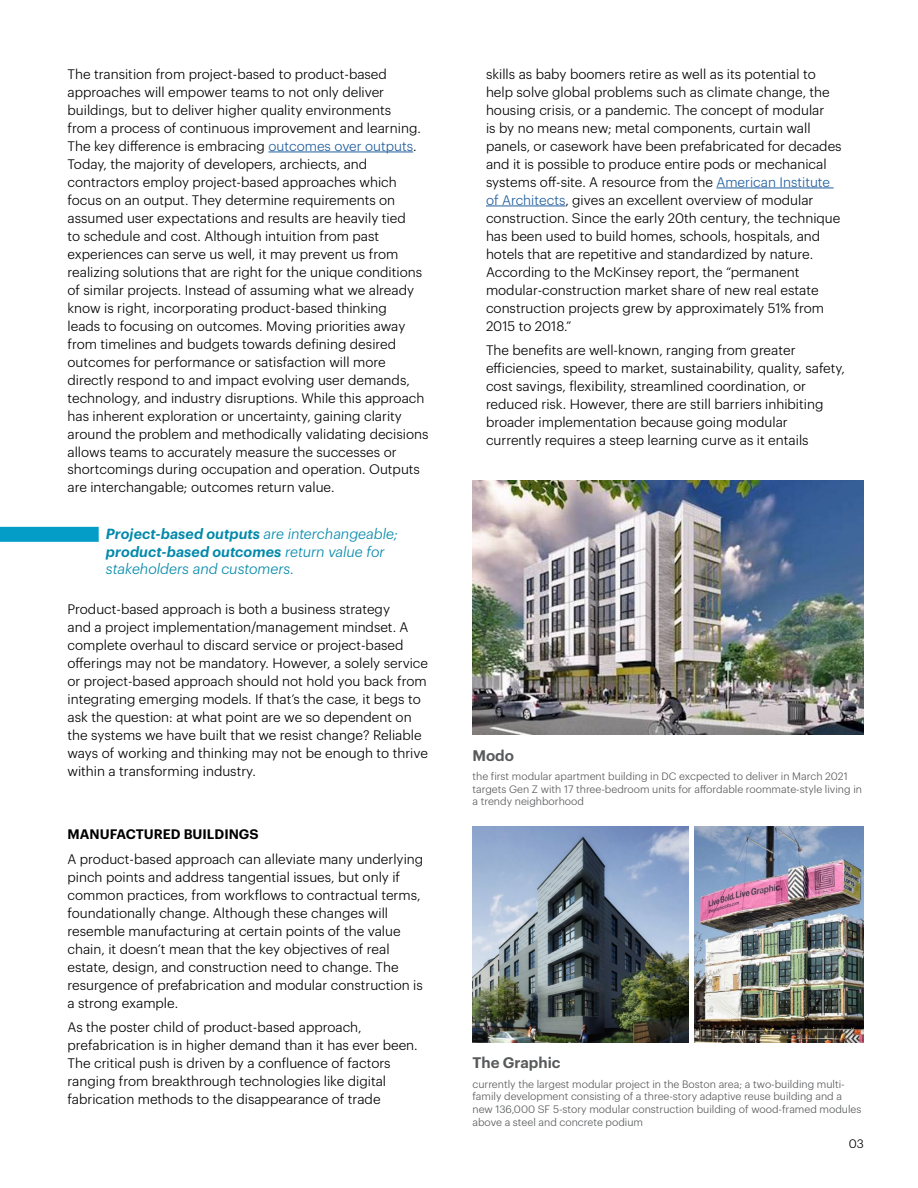
<style>
.page{position:relative;width:918px;height:1188px;background:#fff}
.page>*{position:absolute;margin:0;border:0;box-sizing:border-box;transform-origin:0 0}
.t1{font:600 15px "HKS Sans";color:#58595b}
.t2{font:italic 300 14.4px/17.2px "HKS Sans";color:#0389ab}
.t3{font:300 13.5px/18px "HKS Sans";color:#000}
.t4{font:600 13.5px "HKS Sans";color:#000}
.t5{font:300 12px "HKS Sans";color:#000}
.t6{font:300 10.5px/12.6px "HKS Sans";color:#58595b}
.s1{color:#215e9e}
.s2{font-weight:600}
</style>
<div class="page">
<hr style="left:268px;top:152px;width:145px;height:1px;background:#215e9e">
<hr style="left:716px;top:188px;width:118px;height:1px;background:#215e9e">
<hr style="left:486px;top:206px;width:79px;height:1px;background:#215e9e">
<div style="left:0;top:527px;width:99px;height:15px;background:#049dc7"></div>
<img style="left:472px;top:481px;width:392px;height:253px">
<img style="left:472px;top:827px;width:216px;height:216px">
<img style="left:695px;top:827px;width:169px;height:216px">
<p class="t3" style="left:68px;top:64px;width:362px">The transition from project-based to product-based approaches will empower teams to not only deliver buildings, but to deliver higher quality environments<br>from a process of continuous improvement and learning.<br>The key difference is embracing <span class="s1">outcomes over outputs</span>.<br>Today, the majority of developers, archiects, and contractors employ project-based approaches which focus on an output. They determine requirements on assumed user expectations and results are heavily tied<br>to schedule and cost. Although intuition from past experiences can serve us well, it may prevent us from realizing solutions that are right for the unique conditions of similar projects. Instead of assuming what we already know is right, incorporating product-based thinking<br>leads to focusing on outcomes. Moving priorities away from timelines and budgets towards defining desired outcomes for performance or satisfaction will more directly respond to and impact evolving user demands, technology, and industry disruptions. While this approach has inherent exploration or uncertainty, gaining clarity around the problem and methodically validating decisions allows teams to accurately measure the successes or shortcomings during occupation and operation. Outputs are interchangable; outcomes return value.</p>
<p class="t2" style="left:106px;top:524px;width:293px"><span class="s2">Project-based outputs</span> are interchangeable; <span class="s2">product-based outcomes</span> return value for stakeholders and customers.</p>
<p class="t3" style="left:68px;top:599px;width:362px">Product-based approach is both a business strategy<br>and a project implementation/management mindset. A complete overhaul to discard service or project-based offerings may not be mandatory. However, a solely service or project-based approach should not hold you back from integrating emerging models. If that’s the case, it begs to ask the question: at what point are we so dependent on the systems we have built that we resist change? Reliable ways of working and thinking may not be enough to thrive within a transforming industry.</p>
<p class="t4" style="left:68px;top:824px;width:193px">MANUFACTURED BUILDINGS</p>
<p class="t3" style="left:68px;top:849px;width:357px">A product-based approach can alleviate many underlying pinch points and address tangential issues, but only if common practices, from workflows to contractual terms, foundationally change. Although these changes will resemble manufacturing at certain points of the value chain, it doesn’t mean that the key objectives of real estate, design, and construction need to change. The resurgence of prefabrication and modular construction is a strong example.</p>
<p class="t3" style="left:68px;top:1017px;width:352px">As the poster child of product-based approach, prefabrication is in higher demand than it has ever been.<br>The critical push is driven by a confluence of factors ranging from breakthrough technologies like digital fabrication methods to the disappearance of trade</p>
<p class="t3" style="left:486px;top:64px;width:357px">skills as baby boomers retire as well as its potential to help solve global problems such as climate change, the housing crisis, or a pandemic. The concept of modular<br>is by no means new; metal components, curtain wall panels, or casework have been prefabricated for decades and it is possible to produce entire pods or mechanical systems off-site. A resource from the <span class="s1">American Institute of Architects</span>, gives an excellent overview of modular construction. Since the early 20th century, the technique has been used to build homes, schools, hospitals, and hotels that are repetitive and standardized by nature.<br>According to the McKinsey report, the “permanent modular-construction market share of new real estate construction projects grew by approximately 51% from 2015 to 2018.”</p>
<p class="t3" style="left:486px;top:340px;width:361px">The benefits are well-known, ranging from greater efficiencies, speed to market, sustainability, quality, safety, cost savings, flexibility, streamlined coordination, or reduced risk. However, there are still barriers inhibiting broader implementation because going modular currently requires a steep learning curve as it entails</p>
<p class="t1" style="left:472px;top:744px;width:43px">Modo</p>
<p class="t6" style="left:472px;top:769px;width:391px">the first modular apartment building in DC excpected to deliver in March 2021 targets Gen Z with 17 three-bedroom units for affordable roommate-style living in a trendy neighborhood</p>
<p class="t1" style="left:472px;top:1051px;width:90px">The Graphic</p>
<p class="t6" style="left:472px;top:1077px;width:390px">currently the largest modular project in the Boston area; a two-building multi&shy;family development consisting of a three-story adaptive reuse building and a new 136,000 SF 5-story modular construction building of wood-framed modules above a steel and concrete podium</p>
<p class="t5" style="left:849px;top:1135px;width:17px">03</p>
</div>
